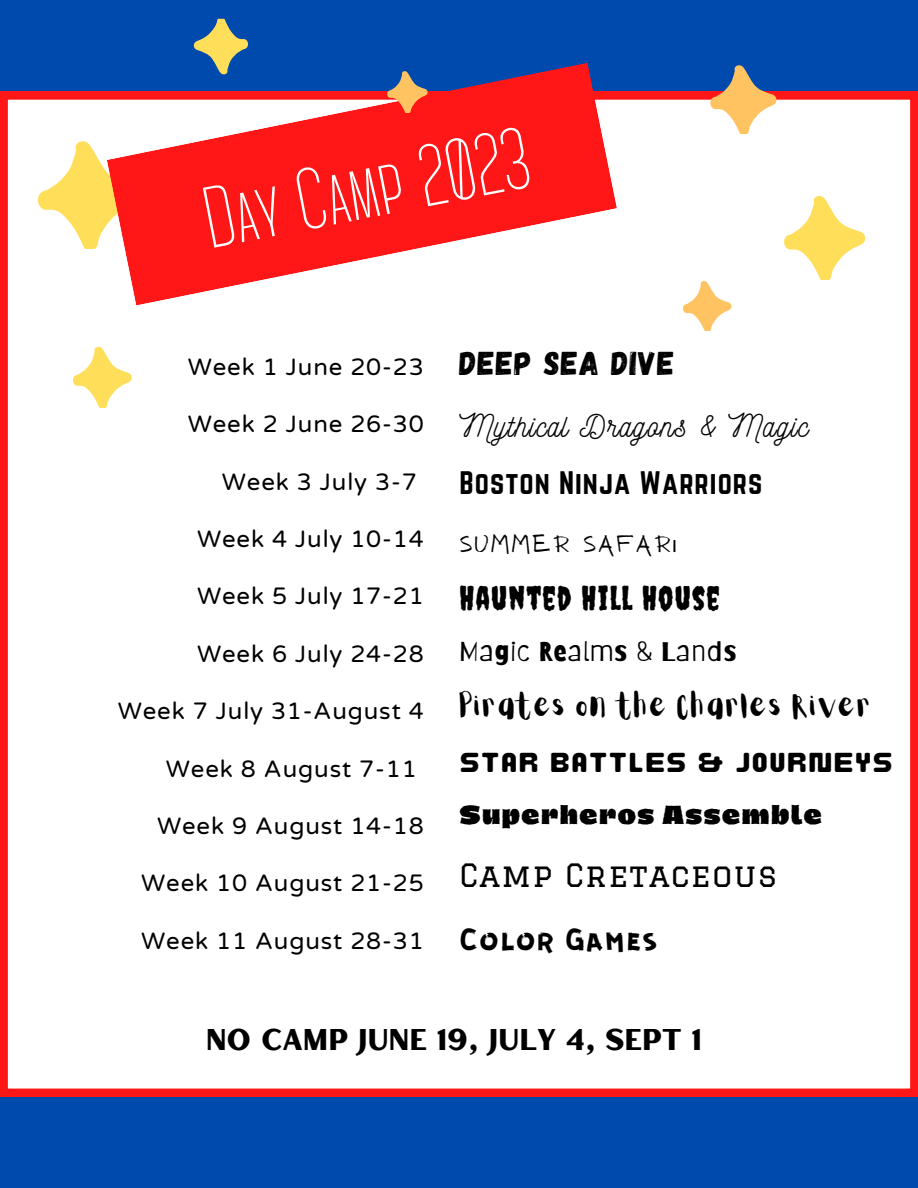
<style>
.page{position:relative;width:918px;height:1188px;background:#004aad}
.page>*{position:absolute;margin:0;border:0;box-sizing:border-box;transform-origin:0 0}
.t1{font:300 87px "Canter";color:#fff}
.t2{font:36px "NF ANTIO Regular";letter-spacing:.035em;color:#000}
.t3{font:34.5px "GUERRILLA";letter-spacing:.035em;color:#000}
.t4{font:33px "Creepster";letter-spacing:.035em;color:#000}
.t5{font:33px "Gagalin";letter-spacing:.035em;color:#000}
.t6{font:31.5px "Nickainley";letter-spacing:.035em;color:#000}
.t7{font:31.5px "Graduate";letter-spacing:.035em;color:#000}
.t8{font:30px "Hertical Sans";color:#000}
.t9{font:28.5px "Norwester";letter-spacing:.035em;color:#000}
.t10{font:27px "Aloja Extended";letter-spacing:.035em;color:#000}
.t11{font:27px "Barriecito";letter-spacing:.035em;color:#000}
.t12{font:24px "Varela Round";letter-spacing:.035em;color:#000}
.t13{font:500 24px "Cosmic Octo";letter-spacing:.035em;color:#000}
.t14{font:900 24px "Dingos Stamp";letter-spacing:.035em;color:#000}
</style>
<div class="page">
<div style="left:0;top:92px;width:918px;height:1004px;background:#fff"></div>
<svg style="left:35px;top:138px;width:72px;height:110px;background:#fea"></svg>
<svg style="left:71px;top:344px;width:65px;height:63px;background:#fff1bd"></svg>
<svg style="left:781px;top:193px;width:90px;height:87px;background:#fff2bd"></svg>
<svg style="left:708px;top:65px;width:73px;height:69px"></svg>
<svg style="left:681px;top:279px;width:54px;height:52px;background:#ffe7c1"></svg>
<svg style="left:107px;top:63px;width:510px;height:242px;background:#e86068"></svg>
<svg style="left:386px;top:70px;width:45px;height:43px"></svg>
<svg style="left:189px;top:18px;width:61px;height:59px"></svg>
<h1 class="t1" style="left:197px;top:185px;width:332px;rotate:-11deg">Day Camp 2023</h1>
<p class="t12" style="left:188px;top:353px;width:238px">Week 1 June 20-23</p>
<p class="t12" style="left:188px;top:410px;width:238px">Week 2 June 26-30</p>
<p class="t12" style="left:222px;top:468px;width:196px">Week 3 July 3-7</p>
<p class="t12" style="left:197px;top:525px;width:228px">Week 4 July 10-14</p>
<p class="t12" style="left:197px;top:582px;width:228px">Week 5 July 17-21</p>
<p class="t12" style="left:197px;top:640px;width:228px">Week 6 July 24-28</p>
<p class="t12" style="left:118px;top:697px;width:308px">Week 7 July 31-August 4</p>
<p class="t12" style="left:166px;top:754px;width:252px">Week 8 August 7-11</p>
<p class="t12" style="left:157px;top:812px;width:268px">Week 9 August 14-18</p>
<p class="t12" style="left:141px;top:869px;width:284px">Week 10 August 21-25</p>
<p class="t12" style="left:141px;top:927px;width:284px">Week 11 August 28-31</p>
<h3 class="t5" style="left:460px;top:342px;width:217px">DEEP SEA DIVE</h3>
<h3 class="t6" style="left:460px;top:406px;width:350px">Mythical Dragons &amp; Magic</h3>
<p class="t9" style="left:460px;top:466px;width:304px">Boston Ninja Warriors</p>
<h2 class="t2" style="left:460px;top:519px;width:219px">Summer Safari</h2>
<h3 class="t4" style="left:460px;top:579px;width:262px">HAUNTED HILL HOUSE</h3>
<p class="t11" style="left:460px;top:635px;width:279px">Magic Realms &amp; Lands</p>
<p class="t10" style="left:460px;top:693px;width:413px">Pirates on the Charles River</p>
<p class="t13" style="left:460px;top:748px;width:435px">STAR BATTLES &amp; JOURNEYS</p>
<p class="t14" style="left:460px;top:805px;width:364px">Superheros Assemble</p>
<h3 class="t7" style="left:460px;top:857px;width:319px">CAMP CRETACEOUS</h3>
<h3 class="t3" style="left:460px;top:917px;width:199px">Color Games</h3>
<p class="t8" style="left:206px;top:1019px;width:497px">NO CAMP JUNE 19, JULY 4, SEPT 1</p>
</div>
